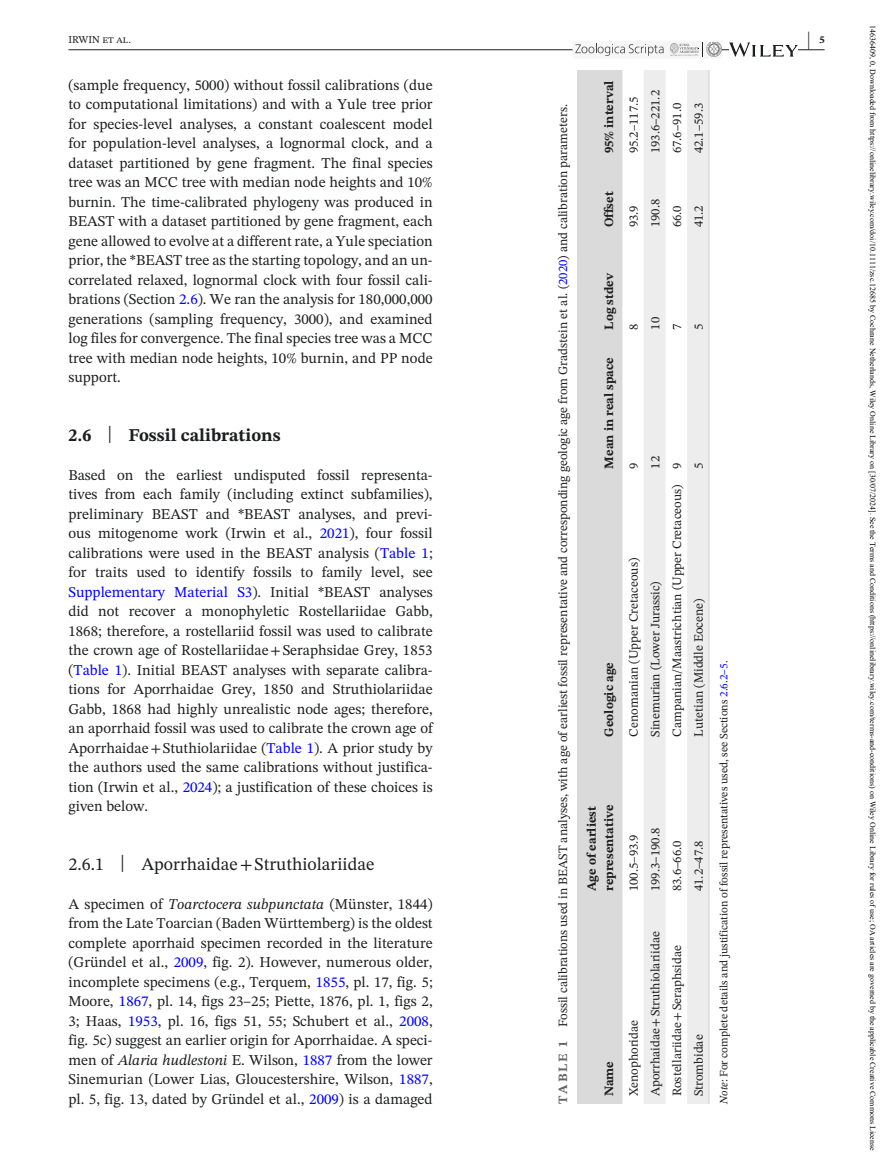
<style>
.page{position:relative;width:893px;height:1174px;background:#fff}
.page>*{position:absolute;margin:0;border:0;box-sizing:border-box;transform-origin:0 0}
.t1{font:700 21px "STIX Two Text";color:#231f20;scale:.42 1}
.t2{font:18px "STIX Two Text";color:#1d1e1f}
.t3{font:700 18px "STIX Two Text";color:#1d1e1f}
.t4{font:15px/19.5px "STIX Two Text";color:#1d1e1f;text-align:justify}
.t5{font:12.75px "STIX Two Text";color:#1d1e1f}
.t6{font:12.75px "STIX Two Text";color:#231f20}
.t7{font:700 12.75px/17.2px "STIX Two Text";color:#1d1e1f}
.t8{font:11.25px "STIX Two Text";color:#1d1e1f}
.t9{font:10.5px "STIX Two Text 3";color:#1d1e1f}
.t10{font:700 10.5px "STIX Two Text";color:#231f20}
.t11{font:7.95px "Times New Roman";color:#000}
.s1{color:#00f}
.s2{font-weight:700;color:#636464}
.s3{color:#1d1e1f}
.s4{font-weight:400;font-size:23.7px}
.s5{font-family:"STIX"}
.s6{font-style:italic}
.s7{font-size:23.7px}
</style>
<div class="page">
<hr style="left:68px;top:49px;width:756px;height:1px;background:#1d1e1f">
<img style="left:573px;top:41px;width:145px;height:17px">
<svg style="left:575px;top:44px;width:89px;height:12px"></svg>
<svg style="left:670px;top:42px;width:33px;height:14px"></svg>
<img style="left:707px;top:42px;width:14px;height:14px">
<svg style="left:729px;top:43px;width:69px;height:14px"></svg>
<div style="left:577px;top:70px;width:45px;height:1034px;background:#dadada"></div>
<svg style="left:644px;top:70px;width:64px;height:1034px;fill:#ededed"></svg>
<hr style="left:708px;top:898px;width:2px;height:206px;background:#dadada">
<hr style="left:708px;top:744px;width:2px;height:154px;background:#dadada">
<hr style="left:708px;top:476px;width:2px;height:268px;background:#dadada">
<hr style="left:708px;top:337px;width:2px;height:139px;background:#dadada">
<hr style="left:708px;top:235px;width:2px;height:102px;background:#dadada">
<hr style="left:708px;top:161px;width:2px;height:74px;background:#dadada">
<hr style="left:708px;top:70px;width:2px;height:91px;background:#dadada">
<h1 class="t1" style="left:807px;top:24px;width:8px">|</h1>
<p class="t9" style="left:68px;top:32px;width:64px">IRWIN et al.</p>
<p class="t10" style="left:819px;top:32px;width:7px">5</p>
<p class="t4" style="left:68px;top:75px;width:366px">(sample frequency, 5000) without fossil calibrations (due to computational limitations) and with a Yule tree prior for species-level analyses, a constant coalescent model for population-level analyses, a lognormal clock, and a dataset partitioned by gene fragment. The final species tree was an MCC tree with median node heights and 10% burnin. The time-calibrated phylogeny was produced in BEAST with a dataset partitioned by gene fragment, each gene allowed to evolve at a different rate, a Yule speciation prior, the *BEAST tree as the starting topology, and an un&shy;correlated relaxed, lognormal clock with four fossil cali&shy;brations (Section <span class="s1">2.6</span>). We ran the analysis for 180,000,000 generations (sampling frequency, 3000), and examined log files for convergence. The final species tree was a MCC tree with median node heights, 10% burnin, and PP node support.</p>
<p class="t7" style="left:601px;top:153px;width:74px;rotate:-90deg">95% interval</p>
<p class="t5" style="left:646px;top:153px;width:65px;rotate:-90deg">193.6–221.2</p>
<p class="t5" style="left:624px;top:153px;width:58px;rotate:-90deg">95.2–117.5</p>
<p class="t5" style="left:668px;top:153px;width:52px;rotate:-90deg">67.6–91.0</p>
<p class="t5" style="left:689px;top:153px;width:52px;rotate:-90deg">42.1–59.3</p>
<p class="t6" style="left:554px;top:1104px;width:1001px;rotate:-90deg"><span class="s2">TABLE 1</span> Fossil calibrations used in BEAST analyses, with age of earliest fossil representative and corresponding geologic age from Gradstein et al. (<span class="s1">2020</span><span class="s3">) and calibration parameters.</span></p>
<p class="t7" style="left:601px;top:227px;width:37px;rotate:-90deg">Offset</p>
<p class="t5" style="left:646px;top:227px;width:30px;rotate:-90deg">190.8</p>
<p class="t5" style="left:668px;top:227px;width:24px;rotate:-90deg">66.0</p>
<p class="t5" style="left:689px;top:227px;width:24px;rotate:-90deg">41.2</p>
<p class="t5" style="left:624px;top:227px;width:24px;rotate:-90deg">93.9</p>
<p class="t7" style="left:601px;top:329px;width:58px;rotate:-90deg">Log stdev</p>
<p class="t5" style="left:646px;top:329px;width:14px;rotate:-90deg">10</p>
<p class="t5" style="left:668px;top:329px;width:8px;rotate:-90deg">7</p>
<p class="t5" style="left:624px;top:329px;width:8px;rotate:-90deg">8</p>
<p class="t5" style="left:689px;top:329px;width:8px;rotate:-90deg">5</p>
<p class="t7" style="left:601px;top:468px;width:113px;rotate:-90deg">Mean in real space</p>
<p class="t3" style="left:68px;top:422px;width:214px">2.6 <span class="s4">|</span> Fossil calibrations</p>
<p class="t4" style="left:68px;top:465px;width:366px">Based on the earliest undisputed fossil representa&shy;tives from each family (including extinct subfamilies), preliminary BEAST and *BEAST analyses, and previ&shy;ous mitogenome work (Irwin et al., <span class="s1">2021</span>), four fossil calibrations were used in the BEAST analysis (<span class="s1">Table 1</span>; for traits used to identify fossils to family level, see <span class="s1">Supplementary Material S3</span>). Initial *BEAST analyses did not recover a monophyletic Rostellariidae Gabb, 1868; therefore, a rostellariid fossil was used to calibrate the crown age of Rostellariidae<span class="s5">+</span>Seraphsidae Grey, 1853 (<span class="s1">Table 1</span>). Initial BEAST analyses with separate calibra&shy;tions for Aporrhaidae Grey, 1850 and Struthiolariidae Gabb, 1868 had highly unrealistic node ages; therefore, an aporrhaid fossil was used to calibrate the crown age of Aporrhaidae<span class="s5">+</span>Stuthiolariidae (<span class="s1">Table 1</span>). A prior study by the authors used the same calibrations without justifica&shy;tion (Irwin et al., <span class="s1">2024</span>); a justification of these choices is given below.</p>
<p class="t5" style="left:646px;top:468px;width:14px;rotate:-90deg">12</p>
<p class="t5" style="left:624px;top:468px;width:8px;rotate:-90deg">9</p>
<p class="t5" style="left:668px;top:468px;width:8px;rotate:-90deg">9</p>
<p class="t5" style="left:689px;top:468px;width:8px;rotate:-90deg">5</p>
<p class="t5" style="left:668px;top:736px;width:253px;rotate:-90deg">Campanian/Maastrichtian (Upper Cretaceous)</p>
<p class="t5" style="left:624px;top:736px;width:180px;rotate:-90deg">Cenomanian (Upper Cretaceous)</p>
<p class="t5" style="left:646px;top:736px;width:157px;rotate:-90deg">Sinemurian (Lower Jurassic)</p>
<p class="t5" style="left:689px;top:736px;width:140px;rotate:-90deg">Lutetian (Middle Eocene)</p>
<p class="t8" style="left:716px;top:1104px;width:445px;rotate:-90deg"><span class="s6">Note</span>: For complete details and justification of fossil representatives used, see Sections <span class="s1">2.6.2–5</span>.</p>
<p class="t7" style="left:601px;top:736px;width:76px;rotate:-90deg">Geologic age</p>
<p class="t7" style="left:583px;top:891px;width:88px;rotate:-90deg">Age of earliest representative</p>
<p class="t5" style="left:646px;top:891px;width:65px;rotate:-90deg">199.3–190.8</p>
<p class="t5" style="left:624px;top:891px;width:58px;rotate:-90deg">100.5–93.9</p>
<p class="t5" style="left:668px;top:891px;width:52px;rotate:-90deg">83.6–66.0</p>
<p class="t5" style="left:689px;top:891px;width:52px;rotate:-90deg">41.2–47.8</p>
<p class="t2" style="left:68px;top:851px;width:307px">2.6.1 <span class="s7">|</span> Aporrhaidae<span class="s5">+</span>Struthiolariidae</p>
<p class="t4" style="left:68px;top:894px;width:366px">A specimen of <span class="s6">Toarctocera subpunctata</span> (Münster, 1844) from the Late Toarcian (Baden Württemberg) is the oldest complete aporrhaid specimen recorded in the literature (Gründel et al., <span class="s1">2009</span>, fig. 2). However, numerous older, incomplete specimens (e.g., Terquem, <span class="s1">1855</span>, pl. 17, fig. 5; Moore, <span class="s1">1867</span>, pl. 14, figs 23–25; Piette, 1876, pl. 1, figs 2, 3; Haas, <span class="s1">1953</span>, pl. 16, figs 51, 55; Schubert et al., <span class="s1">2008</span>, fig. 5c) suggest an earlier origin for Aporrhaidae. A speci&shy;men of <span class="s6">Alaria hudlestoni</span> E. Wilson, <span class="s1">1887</span> from the lower Sinemurian (Lower Lias, Gloucestershire, Wilson, <span class="s1">1887</span>, pl. 5, fig. 13, dated by Gründel et al., <span class="s1">2009</span>) is a damaged</p>
<p class="t5" style="left:646px;top:1096px;width:167px;rotate:-90deg">Aporrhaidae<span class="s5">+</span>Struthiolariidae</p>
<p class="t5" style="left:668px;top:1096px;width:153px;rotate:-90deg">Rostellariidae<span class="s5">+</span>Seraphsidae</p>
<p class="t5" style="left:624px;top:1096px;width:78px;rotate:-90deg">Xenophoridae</p>
<p class="t5" style="left:689px;top:1096px;width:63px;rotate:-90deg">Strombidae</p>
<p class="t7" style="left:601px;top:1096px;width:37px;rotate:-90deg">Name</p>
<p class="t11" style="left:878px;top:25px;width:1126px;rotate:90deg">14636409, 0, Downloaded from https://onlinelibrary.wiley.com/doi/10.1111/zsc.12685 by Cochrane Netherlands, Wiley Online Library on [30/07/2024]. See the Terms and Conditions (https://onlinelibrary.wiley.com/terms-and-conditions) on Wiley Online Library for rules of use; OA articles are governed by the applicable Creative Commons License</p>
</div>
